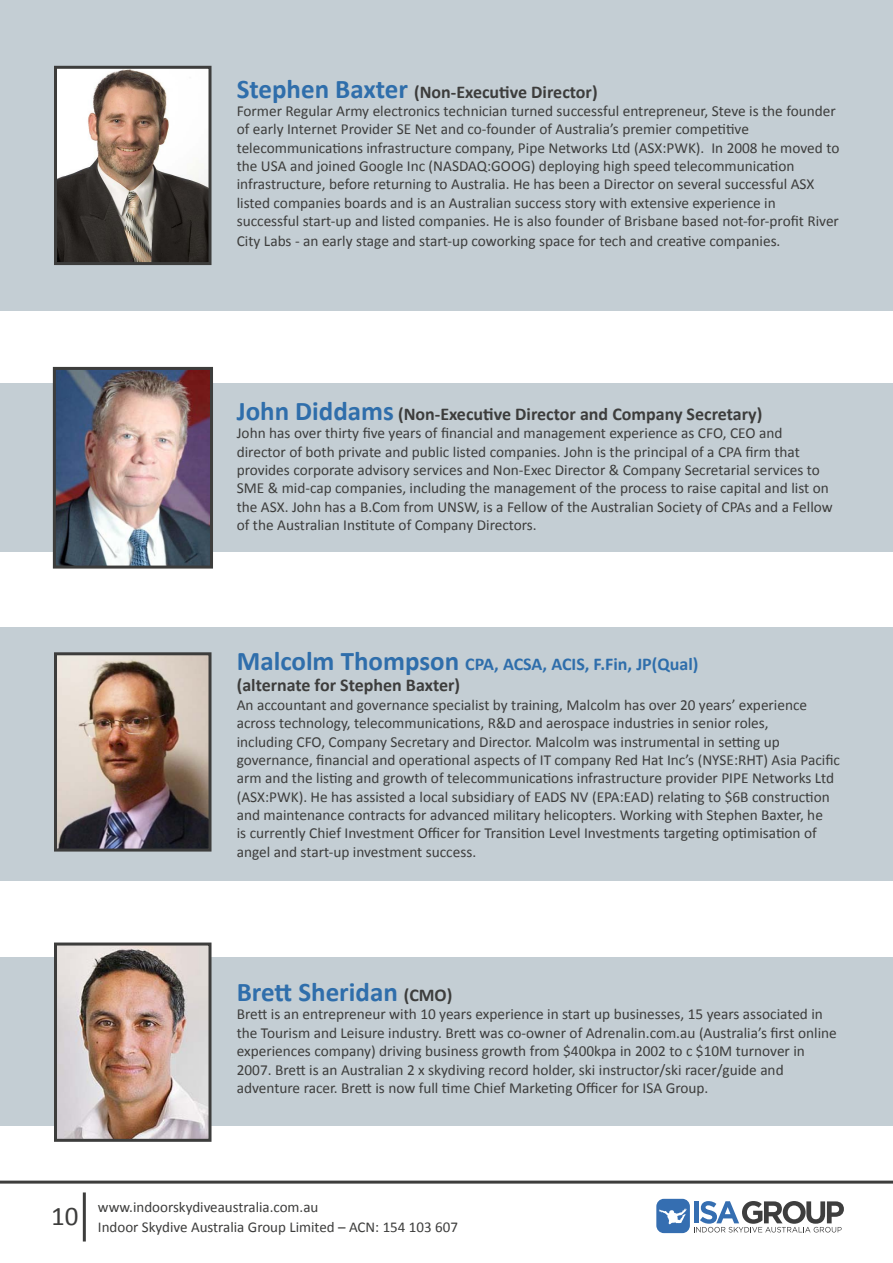
<style>
.page{position:relative;width:893px;height:1263px;background:#fff}
.page>*{position:absolute;margin:0;border:0;box-sizing:border-box;transform-origin:0 0}
.t1{font:700 27px "Calibri";color:#2f6eab}
.t2{font:700 18px "Calibri";color:#3d3d3c}
.t3{font:700 18px/21.6px "Calibri";color:#2f6eab}
.t4{font:15.3px/18.3px "Calibri";color:#3d3d3c}
.t5{font:15px/19.5px "Calibri";color:#3d3d3c}
.s1{font-size:27px;color:#2f6eab}
.s2{font-size:27px}
.s3{color:#3d3d3c}
.s4{font-size:18px;color:#3d3d3c}
</style>
<div class="page">
<div style="left:0;top:0;width:893px;height:310px;background:#c4ced4"></div>
<div style="left:0;top:957px;width:893px;height:169px;background:#c4ced4"></div>
<div style="left:0;top:627px;width:893px;height:254px;background:#c4ced4"></div>
<div style="left:0;top:383px;width:893px;height:169px;background:#c4ced4"></div>
<img style="left:58px;top:70px;width:150px;height:191px">
<div style="left:54px;top:66px;width:158px;height:199px;border:3px solid #3d3d3c"></div>
<img style="left:58px;top:656px;width:150px;height:191px">
<div style="left:54px;top:652px;width:158px;height:199px;border:3px solid #3d3d3c"></div>
<img style="left:58px;top:946px;width:150px;height:192px">
<div style="left:54px;top:942px;width:158px;height:200px;border:3px solid #3d3d3c"></div>
<img style="left:57px;top:371px;width:152px;height:193px">
<div style="left:53px;top:367px;width:160px;height:201px;border:3px solid #3d3d3c"></div>
<hr style="left:0;top:1180px;width:893px;height:3px;background:#3d3d3c">
<div style="left:656px;top:1199px;width:34px;height:34px;background:#356eb1;border-radius:8px"></div>
<svg style="left:694px;top:1201px;width:150px;height:31px"></svg>
<svg style="left:659px;top:1208px;width:28px;height:16px"></svg>
<hr style="left:83px;top:1192px;width:3px;height:49px;background:#3d3d3c">
<p class="t2" style="left:237px;top:80px;width:362px"><span class="s1">Stephen Baxter</span> (Non-Executive Director)</p>
<p class="t4" style="left:237px;top:101px;width:604px">Former Regular Army electronics technician turned successful entrepreneur, Steve is the founder of early Internet Provider SE Net and co-founder of Australia’s premier competitive telecommunications infrastructure company, Pipe Networks Ltd (ASX:PWK). In 2008 he moved to the USA and joined Google Inc (NASDAQ:GOOG) deploying high speed telecommunication infrastructure, before returning to Australia. He has been a Director on several successful ASX listed companies boards and is an Australian success story with extensive experience in successful start-up and listed companies. He is also founder of Brisbane based not-for-profit River</p>
<p class="t4" style="left:237px;top:231px;width:545px">City Labs - an early stage and start-up coworking space for tech and creative companies.</p>
<p class="t2" style="left:237px;top:403px;width:527px"><span class="s1">John Diddams</span> (Non-Executive Director and Company Secretary)</p>
<p class="t4" style="left:237px;top:423px;width:598px">John has over thirty five years of financial and management experience as CFO, CEO and director of both private and public listed companies. John is the principal of a CPA firm that provides corporate advisory services and Non-Exec Director &amp; Company Secretarial services to SME &amp; mid-cap companies, including the management of the process to raise capital and list on the ASX. John has a B.Com from UNSW, is a Fellow of the Australian Society of CPAs and a Fellow of the Australian Institute of Company Directors.</p>
<p class="t3" style="left:237px;top:652px;width:463px"><span class="s2">Malcolm Thompson</span> CPA, ACSA, ACIS, F.Fin, JP(Qual) <span class="s3">(alternate for Stephen Baxter)</span></p>
<p class="t4" style="left:237px;top:695px;width:605px">An accountant and governance specialist by training, Malcolm has over 20 years’ experience across technology, telecommunications, R&amp;D and aerospace industries in senior roles,<br>including CFO, Company Secretary and Director. Malcolm was instrumental in setting up governance, financial and operational aspects of IT company Red Hat Inc’s (NYSE:RHT) Asia Pacific arm and the listing and growth of telecommunications infrastructure provider PIPE Networks Ltd (ASX:PWK). He has assisted a local subsidiary of EADS NV (EPA:EAD) relating to $6B construction and maintenance contracts for advanced military helicopters. Working with Stephen Baxter, he<br>is currently Chief Investment Officer for Transition Level Investments targeting optimisation of angel and start-up investment success.</p>
<h1 class="t1" style="left:237px;top:975px;width:217px">Brett Sheridan <span class="s4">(CMO)</span></h1>
<p class="t4" style="left:237px;top:1004px;width:602px">Brett is an entrepreneur with 10 years experience in start up businesses, 15 years associated in the Tourism and Leisure industry. Brett was co-owner of Adrenalin.com.au (Australia’s first online experiences company) driving business growth from $400kpa in 2002 to c $10M turnover in 2007. Brett is an Australian 2 x skydiving record holder, ski instructor/ski racer/guide and adventure racer. Brett is now full time Chief Marketing Officer for ISA Group.</p>
<p class="t5" style="left:51px;top:1197px;width:408px;text-indent:47px">www.indoorskydiveaustralia.com.au<br><sup>10</sup> Indoor Skydive Australia Group Limited – ACN: 154 103 607</p>
</div>
